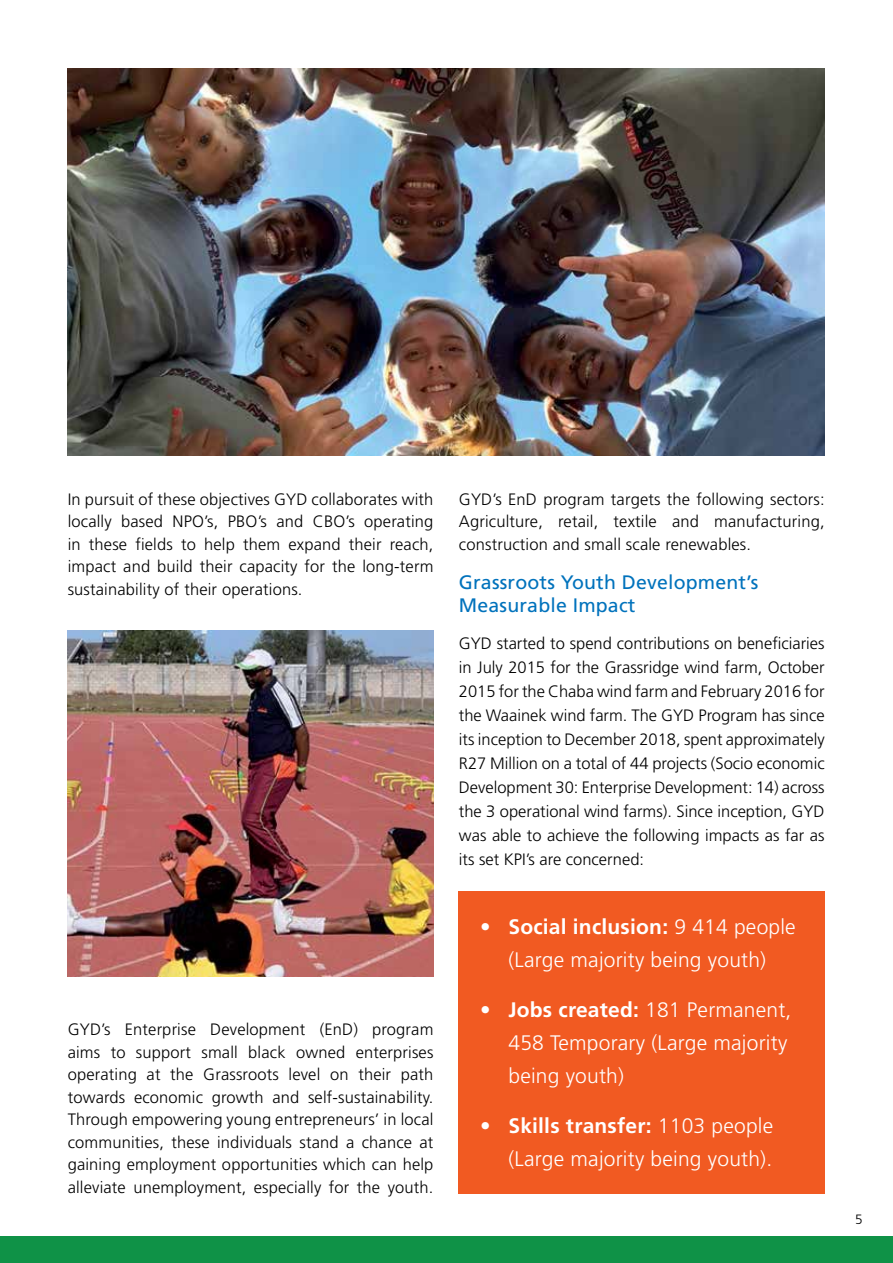
<style>
.page{position:relative;width:893px;height:1263px;background:#fff}
.page>*{position:absolute;margin:0;border:0;box-sizing:border-box;transform-origin:0 0}
.t1{font:300 21px/33px "Frutiger LT Std";letter-spacing:.01em;color:#fff;text-align:center}
.t2{font:19.5px/22.5px "Frutiger";letter-spacing:.01em;color:#0072bc}
.t3{font:300 16.5px/22.5px "Frutiger";letter-spacing:.01em;color:#000;text-align:justify}
.t4{font:300 13.5px "Frutiger";color:#000}
.s1{font-weight:700}
</style>
<div class="page">
<div style="left:0;top:1237px;width:893px;height:26px;background:#0f9247"></div>
<img style="left:68px;top:68px;width:757px;height:387px">
<div style="left:459px;top:891px;width:366px;height:302px;background:#f15a22"></div>
<img style="left:67px;top:630px;width:366px;height:347px">
<p class="t3" style="left:68px;top:488px;width:367px">In pursuit of these objectives GYD collaborates with locally based NPO’s, PBO’s and CBO’s operating in these fields to help them expand their reach, impact and build their capacity for the long-term sustainability of their operations.</p>
<p class="t3" style="left:68px;top:1018px;width:367px">GYD’s Enterprise Development (EnD) program aims to support small black owned enterprises operating at the Grassroots level on their path towards economic growth and self-sustainability.<br>Through empowering young entrepreneurs’ in local communities, these individuals stand a chance at gaining employment opportunities which can help alleviate unemployment, especially for the youth.</p>
<p class="t3" style="left:459px;top:488px;width:367px">GYD’s EnD program targets the following sectors:<br>Agriculture, retail, textile and manufacturing, construction and small scale renewables.</p>
<p class="t2" style="left:459px;top:571px;width:301px">Grassroots Youth Development’s<br>Measurable Impact</p>
<p class="t3" style="left:459px;top:631px;width:367px;line-height:24px">GYD started to spend contributions on beneficiaries in July 2015 for the Grassridge wind farm, October 2015 for the Chaba wind farm and February 2016 for the Waainek wind farm. The GYD Program has since its inception to December 2018, spent approximately R27 Million on a total of 44 projects (Socio economic Development 30: Enterprise Development: 14) across the 3 operational wind farms). Since inception, GYD was able to achieve the following impacts as far as its set KPI’s are concerned:</p>
<p class="t1" style="left:480px;top:911px;width:317px">• <span class="s1">Social inclusion:</span> 9 414 people (Large majority being youth)</p>
<p class="t1" style="left:508px;top:994px;width:285px;text-align:left;text-indent:-28px">• <span class="s1">Jobs created:</span> 181 Permanent,<br>458 Temporary (Large majority being youth)</p>
<p class="t1" style="left:480px;top:1110px;width:295px;text-align:right">• <span class="s1">Skills transfer:</span> 1103 people (Large majority being youth).</p>
<p class="t4" style="left:855px;top:1212px;width:9px">5</p>
</div>
